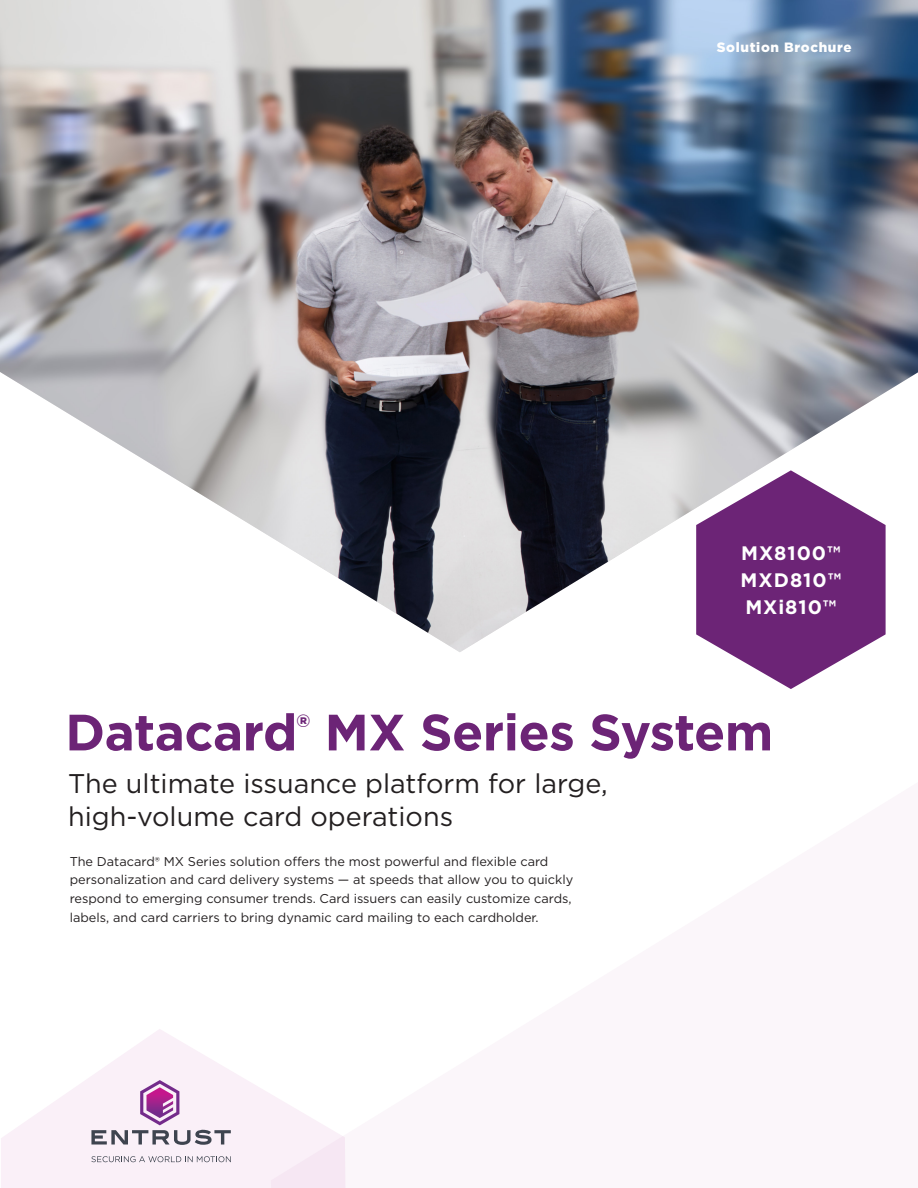
<style>
.page{position:relative;width:918px;height:1188px;background:#fff}
.page>*{position:absolute;margin:0;border:0;box-sizing:border-box;transform-origin:0 0}
.t1{font:700 51px "Gotham";letter-spacing:-.01em;color:#6c2476}
.Header_2_H2{font:27px/33px "Gotham";color:#231f20}
.t2{font:700 19.5px "Gotham";letter-spacing:.05em;color:#fff}
.t3{font:900 13.5px "Gotham";letter-spacing:.05em;color:#fff}
.t4{font:12.75px/18.8px "Gotham";color:#231f20}
</style>
<div class="page">
<img style="left:0;top:0;width:918px;height:652px">
<svg style="left:1px;top:1029px;width:270px;height:159px;fill:#faf0f8"></svg>
<svg style="left:271px;top:1095px;width:75px;height:93px;fill:#faf0f8"></svg>
<svg style="left:696px;top:470px;width:190px;height:219px"></svg>
<svg style="left:91px;top:1156px;width:140px;height:6px"></svg>
<svg style="left:91px;top:1080px;width:140px;height:65px"></svg>
<p class="t3" style="left:717px;top:38px;width:136px">Solution Brochure</p>
<p class="t2" style="left:741px;top:541px;width:101px">MX8100™</p>
<p class="t2" style="left:741px;top:568px;width:102px">MXD810™</p>
<p class="t2" style="left:745px;top:595px;width:92px">MXi810™</p>
<p class="t1" style="left:65px;top:699px;width:710px">Datacard<sup>®</sup> MX Series System</p>
<h2 class="Header_2_H2" style="left:68px;top:767px;width:541px">The ultimate issuance platform for large, high-volume card operations</h2>
<p class="t4" style="left:70px;top:851px;width:505px">The Datacard® MX Series solution offers the most powerful and flexible card personalization and card delivery systems — at speeds that allow you to quickly respond to emerging consumer trends. Card issuers can easily customize cards, labels, and card carriers to bring dynamic card mailing to each cardholder.</p>
</div>
